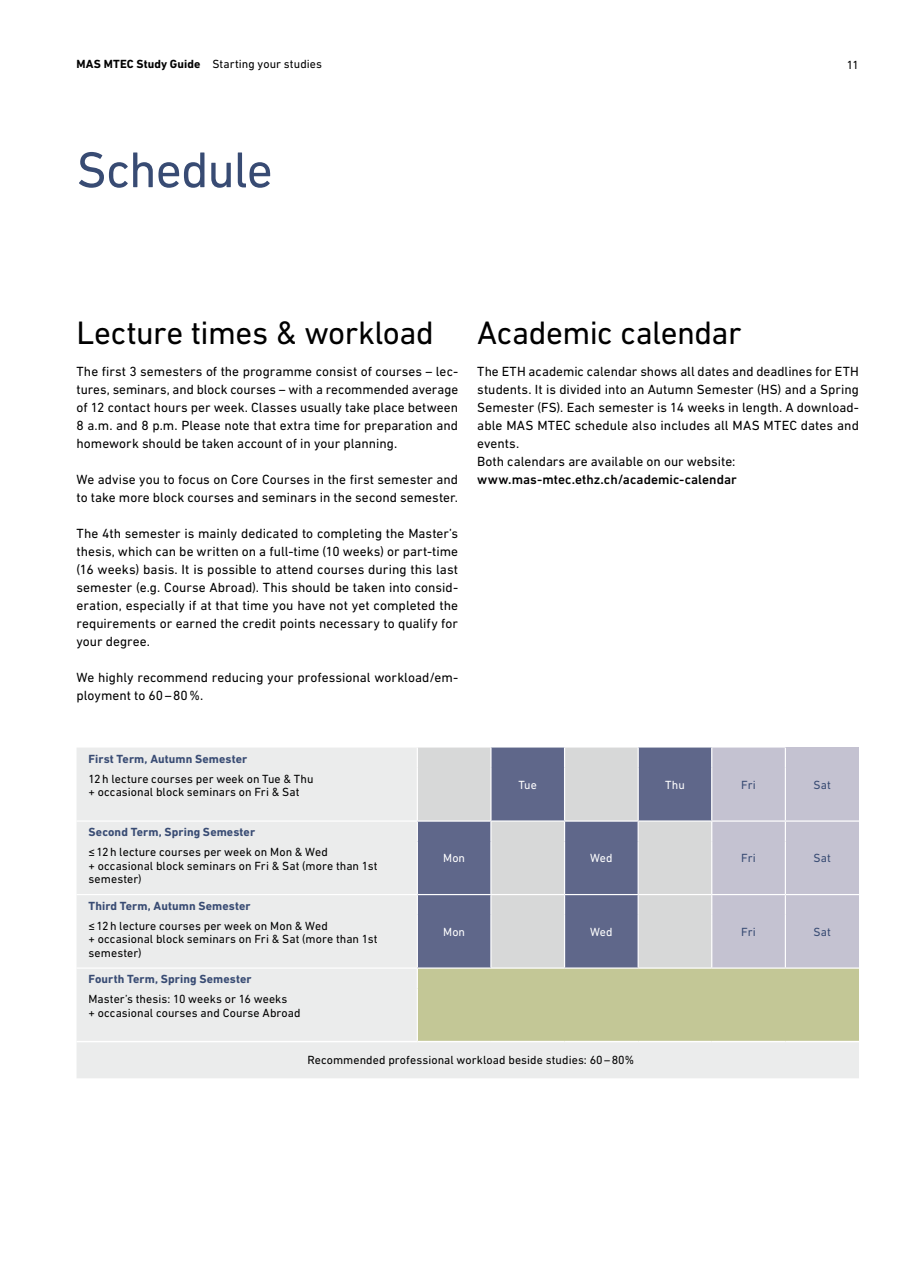
<style>
.page{position:relative;width:910px;height:1285px;background:#fff}
.page>*{position:absolute;margin:0;border:0;box-sizing:border-box;transform-origin:0 0}
.t1{font:51px "DIN Next W1 G";letter-spacing:-.02em;color:#384b73}
.t2{font:33px "DIN Next W1 G";letter-spacing:-.015em;color:#000}
.t3{font:13.5px/18px "DIN Next W1 G";color:#000}
.t4{font:500 13.5px "DIN Next W1 G";letter-spacing:.005em;color:#000}
.t5{font:12px/13.5px "DIN Next W1 G";letter-spacing:.005em;color:#000}
.t6{font:700 12px "DIN Next W1 G";letter-spacing:.01em;color:#384b73}
.t7{font:12px "DIN Next W1 G";letter-spacing:.005em;color:#fff}
.t8{font:12px "DIN Next W1 G";letter-spacing:.01em;color:#384b73}
.s1{font-weight:700}
</style>
<div class="page">
<div style="left:77px;top:748px;width:782px;height:330px;background:#ebecec"></div>
<hr style="left:77px;top:820px;width:340px;height:1px;background:#fff">
<hr style="left:77px;top:893px;width:340px;height:2px;background:#fff">
<hr style="left:77px;top:967px;width:340px;height:1px;background:#fff">
<svg style="left:417px;top:747px;width:442px;height:293px;background:#b1b3b4"></svg>
<hr style="left:491px;top:967px;width:74px;height:1px;background:#fff">
<hr style="left:565px;top:967px;width:73px;height:1px;background:#fff">
<hr style="left:638px;top:967px;width:74px;height:1px;background:#fff">
<hr style="left:712px;top:967px;width:73px;height:1px;background:#fff">
<hr style="left:785px;top:967px;width:74px;height:1px;background:#fff">
<hr style="left:417px;top:988px;width:1px;height:52px;background:#fff">
<hr style="left:77px;top:1040px;width:340px;height:2px;background:#fff">
<hr style="left:417px;top:1040px;width:74px;height:2px;background:#fff">
<hr style="left:491px;top:1040px;width:74px;height:2px;background:#fff">
<hr style="left:565px;top:1040px;width:73px;height:2px;background:#fff">
<hr style="left:638px;top:1040px;width:74px;height:2px;background:#fff">
<hr style="left:712px;top:1040px;width:73px;height:2px;background:#fff">
<hr style="left:785px;top:1040px;width:74px;height:2px;background:#fff">
<p class="t5" style="left:77px;top:57px;width:247px"><span class="s1">MAS MTEC Study Guide</span> Starting your studies</p>
<p class="t5" style="left:847px;top:58px;width:13px">11</p>
<h1 class="t1" style="left:77px;top:140px;width:198px">Schedule</h1>
<h2 class="t2" style="left:77px;top:313px;width:359px">Lecture times &amp; workload</h2>
<p class="t3" style="left:77px;top:361px;width:383px;text-align:justify">The first 3 semesters of the programme consist of courses – lec&shy;tures, seminars, and block courses – with a recommended average of 12 contact hours per week. Classes usually take place between 8 a.m. and 8 p.m. Please note that extra time for preparation and homework should be taken account of in your planning.</p>
<p class="t3" style="left:77px;top:469px;width:383px">We advise you to focus on Core Courses in the first semester and to take more block courses and seminars in the second semester.</p>
<p class="t3" style="left:77px;top:523px;width:383px;text-align:justify">The 4th semester is mainly dedicated to completing the Master’s thesis, which can be written on a full-time (10 weeks) or part-time (16 weeks) basis. It is possible to attend courses during this last semester (e.g. Course Abroad). This should be taken into consid&shy;eration, especially if at that time you have not yet completed the requirements or earned the credit points necessary to qualify for your degree.</p>
<p class="t3" style="left:77px;top:667px;width:383px">We highly recommend reducing your professional workload/em&shy;ployment to 60–80%.</p>
<h2 class="t2" style="left:477px;top:313px;width:266px">Academic calendar</h2>
<p class="t3" style="left:477px;top:361px;width:383px">The ETH academic calendar shows all dates and deadlines for ETH students. It is divided into an Autumn Semester (HS) and a Spring Semester (FS). Each semester is 14 weeks in length. A download&shy;able MAS MTEC schedule also includes all MAS MTEC dates and events.<br>Both calendars are available on our website:</p>
<p class="t4" style="left:477px;top:471px;width:261px">www.mas-mtec.ethz.ch/academic-calendar</p>
<p class="t6" style="left:89px;top:751px;width:160px">First Term, Autumn Semester</p>
<p class="t5" style="left:89px;top:771px;width:226px">12h lecture courses per week on Tue &amp; Thu + occasional block seminars on Fri &amp; Sat</p>
<p class="t6" style="left:89px;top:824px;width:168px">Second Term, Spring Semester</p>
<p class="t7" style="left:519px;top:777px;width:20px">Tue</p>
<p class="t7" style="left:665px;top:777px;width:21px">Thu</p>
<p class="t8" style="left:741px;top:777px;width:16px">Fri</p>
<p class="t8" style="left:813px;top:777px;width:19px">Sat</p>
<p class="t5" style="left:89px;top:845px;width:291px">≤12h lecture courses per week on Mon &amp; Wed<br>+ occasional block seminars on Fri &amp; Sat (more than 1st semester)</p>
<p class="t6" style="left:89px;top:898px;width:163px">Third Term, Autumn Semester</p>
<p class="t7" style="left:443px;top:851px;width:23px">Mon</p>
<p class="t7" style="left:590px;top:851px;width:24px">Wed</p>
<p class="t8" style="left:741px;top:851px;width:16px">Fri</p>
<p class="t8" style="left:813px;top:851px;width:19px">Sat</p>
<p class="t5" style="left:89px;top:918px;width:291px">≤12h lecture courses per week on Mon &amp; Wed<br>+ occasional block seminars on Fri &amp; Sat (more than 1st semester)</p>
<p class="t6" style="left:89px;top:971px;width:165px">Fourth Term, Spring Semester</p>
<p class="t5" style="left:89px;top:992px;width:214px">Master’s thesis: 10 weeks or 16 weeks<br>+ occasional courses and Course Abroad</p>
<p class="t5" style="left:307px;top:1053px;width:328px">Recommended professional workload beside studies: 60–80%</p>
<p class="t7" style="left:443px;top:924px;width:23px">Mon</p>
<p class="t7" style="left:590px;top:924px;width:24px">Wed</p>
<p class="t8" style="left:741px;top:924px;width:16px">Fri</p>
<p class="t8" style="left:813px;top:924px;width:19px">Sat</p>
</div>
